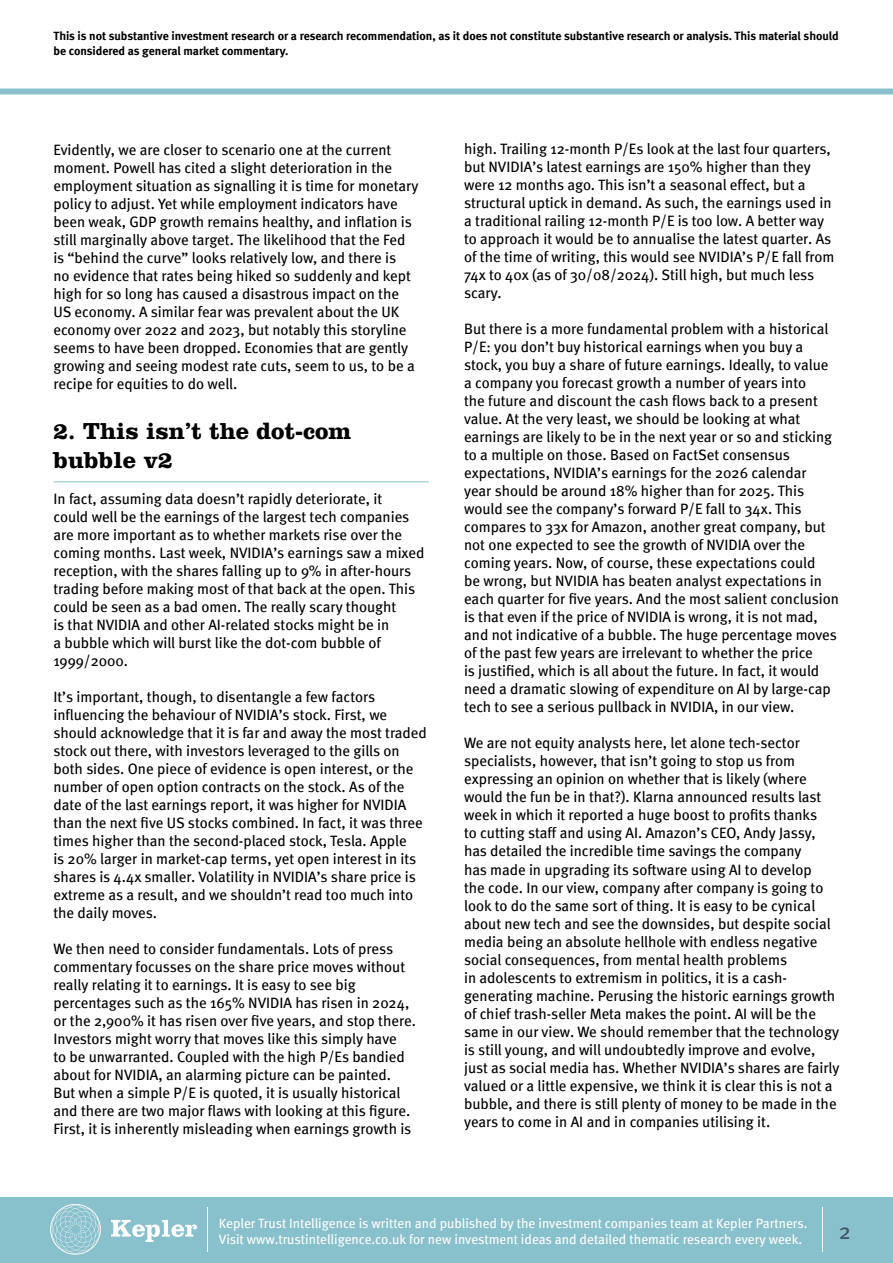
<style>
.page{position:relative;width:893px;height:1263px;background:#fff}
.page>*{position:absolute;margin:0;border:0;box-sizing:border-box;transform-origin:0 0}
.t1{font:700 24px/28.8px "Clarendon LT Std";color:#000}
.t2{font:22.5px "Meta";color:#3d5864}
.t3{font:15px/18px "Meta";color:#000}
.t4{font:13.5px/16.2px "Meta";color:#fff}
.t5{font:12px/14.4px "Meta Bold LF";color:#000}
</style>
<div class="page">
<div style="left:0;top:1197px;width:893px;height:66px;background:#88c0cb"></div>
<svg style="left:111px;top:1220px;width:86px;height:22px"></svg>
<svg style="left:50px;top:1204px;width:51px;height:51px"></svg>
<hr style="left:207px;top:1207px;width:1px;height:44px;background:#fff">
<div style="left:0;top:89px;width:893px;height:6px;background:#88c0cb"></div>
<hr style="left:822px;top:1207px;width:1px;height:44px;background:#fff">
<hr style="left:53px;top:481px;width:376px;height:1px;background:#88c0cb">
<p class="t5" style="left:53px;top:29px;width:787px">This is not substantive investment research or a research recommendation, as it does not constitute substantive research or analysis. This material should be considered as general market commentary.</p>
<p class="t3" style="left:53px;top:140px;width:366px">Evidently, we are closer to scenario one at the current moment. Powell has cited a slight deterioration in the employment situation as signalling it is time for monetary policy to adjust. Yet while employment indicators have been weak, GDP growth remains healthy, and inflation is still marginally above target. The likelihood that the Fed is “behind the curve” looks relatively low, and there is<br>no evidence that rates being hiked so suddenly and kept high for so long has caused a disastrous impact on the US economy. A similar fear was prevalent about the UK economy over 2022 and 2023, but notably this storyline seems to have been dropped. Economies that are gently growing and seeing modest rate cuts, seem to us, to be a recipe for equities to do well.</p>
<h1 class="t1" style="left:53px;top:416px;width:299px">2. This isn’t the dot-com bubble v2</h1>
<p class="t3" style="left:53px;top:489px;width:372px">In fact, assuming data doesn’t rapidly deteriorate, it<br>could well be the earnings of the largest tech companies are more important as to whether markets rise over the coming months. Last week, NVIDIA’s earnings saw a mixed reception, with the shares falling up to 9% in after-hours trading before making most of that back at the open. This could be seen as a bad omen. The really scary thought<br>is that NVIDIA and other AI-related stocks might be in<br>a bubble which will burst like the dot-com bubble of 1999/2000.</p>
<p class="t3" style="left:53px;top:687px;width:375px">It’s important, though, to disentangle a few factors influencing the behaviour of NVIDIA’s stock. First, we should acknowledge that it is far and away the most traded stock out there, with investors leveraged to the gills on both sides. One piece of evidence is open interest, or the number of open option contracts on the stock. As of the date of the last earnings report, it was higher for NVIDIA than the next five US stocks combined. In fact, it was three times higher than the second-placed stock, Tesla. Apple<br>is 20% larger in market-cap terms, yet open interest in its shares is 4.4x smaller. Volatility in NVIDIA’s share price is extreme as a result, and we shouldn’t read too much into the daily moves.</p>
<p class="t3" style="left:53px;top:939px;width:364px">We then need to consider fundamentals. Lots of press commentary focusses on the share price moves without really relating it to earnings. It is easy to see big percentages such as the 165% NVIDIA has risen in 2024, or the 2,900% it has risen over five years, and stop there.<br>Investors might worry that moves like this simply have<br>to be unwarranted. Coupled with the high P/Es bandied about for NVIDIA, an alarming picture can be painted.<br>But when a simple P/E is quoted, it is usually historical and there are two major flaws with looking at this figure.<br>First, it is inherently misleading when earnings growth is</p>
<p class="t3" style="left:464px;top:140px;width:372px">high. Trailing 12-month P/Es look at the last four quarters, but NVIDIA’s latest earnings are 150% higher than they were 12 months ago. This isn’t a seasonal effect, but a structural uptick in demand. As such, the earnings used in a traditional railing 12-month P/E is too low. A better way to approach it would be to annualise the latest quarter. As of the time of writing, this would see NVIDIA’s P/E fall from 74x to 40x (as of 30/08/2024). Still high, but much less scary.</p>
<p class="t3" style="left:464px;top:320px;width:376px">But there is a more fundamental problem with a historical P/E: you don’t buy historical earnings when you buy a stock, you buy a share of future earnings. Ideally, to value a company you forecast growth a number of years into<br>the future and discount the cash flows back to a present value. At the very least, we should be looking at what earnings are likely to be in the next year or so and sticking to a multiple on those. Based on FactSet consensus expectations, NVIDIA’s earnings for the 2026 calendar<br>year should be around 18% higher than for 2025. This would see the company’s forward P/E fall to 34x. This compares to 33x for Amazon, another great company, but not one expected to see the growth of NVIDIA over the coming years. Now, of course, these expectations could<br>be wrong, but NVIDIA has beaten analyst expectations in each quarter for five years. And the most salient conclusion is that even if the price of NVIDIA is wrong, it is not mad, and not indicative of a bubble. The huge percentage moves of the past few years are irrelevant to whether the price<br>is justified, which is all about the future. In fact, it would need a dramatic slowing of expenditure on AI by large-cap tech to see a serious pullback in NVIDIA, in our view.</p>
<p class="t3" style="left:464px;top:734px;width:377px">We are not equity analysts here, let alone tech-sector specialists, however, that isn’t going to stop us from expressing an opinion on whether that is likely (where would the fun be in that?). Klarna announced results last week in which it reported a huge boost to profits thanks<br>to cutting staff and using AI. Amazon’s CEO, Andy Jassy, has detailed the incredible time savings the company<br>has made in upgrading its software using AI to develop<br>the code. In our view, company after company is going to look to do the same sort of thing. It is easy to be cynical about new tech and see the downsides, but despite social media being an absolute hellhole with endless negative social consequences, from mental health problems<br>in adolescents to extremism in politics, it is a cash&shy;generating machine. Perusing the historic earnings growth of chief trash-seller Meta makes the point. AI will be the same in our view. We should remember that the technology is still young, and will undoubtedly improve and evolve, just as social media has. Whether NVIDIA’s shares are fairly valued or a little expensive, we think it is clear this is not a bubble, and there is still plenty of money to be made in the years to come in AI and in companies utilising it.</p>
<p class="t4" style="left:219px;top:1214px;width:590px">Kepler Trust Intelligence is written and published by the investment companies team at Kepler Partners.<br>Visit www.trustintelligence.co.uk for new investment ideas and detailed thematic research every week.</p>
<h2 class="t2" style="left:839px;top:1218px;width:14px">2</h2>
</div>
